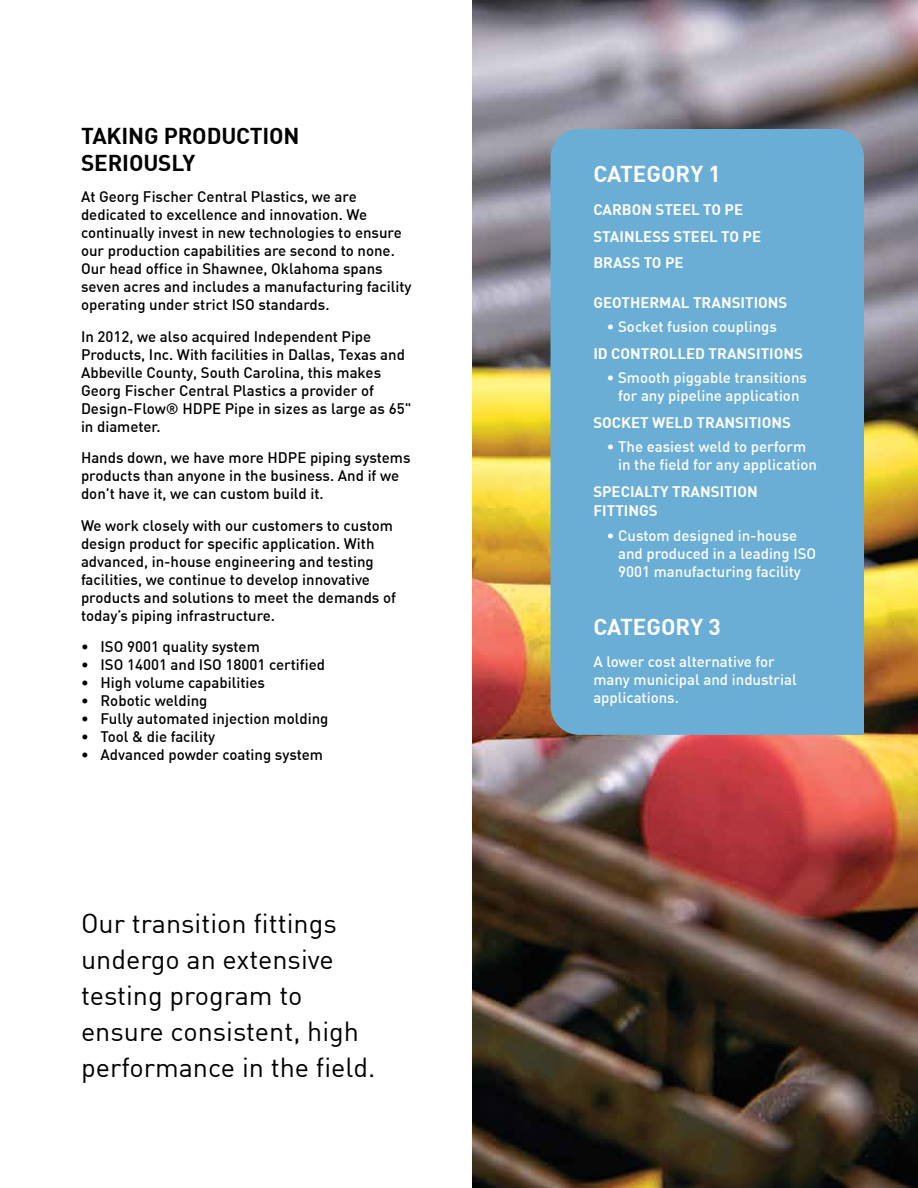
<style>
.page{position:relative;width:918px;height:1188px;background:#fff}
.page>*{position:absolute;margin:0;border:0;box-sizing:border-box;transform-origin:0 0}
.t1{font:27px/36px "DIN";color:#000}
.t2{font:700 22.5px/27px "DIN";letter-spacing:-.005em;color:#000}
.t3{font:700 22.5px "DIN";color:#fff}
.t4{font:500 15px/18px "DIN";color:#000}
.t5{font:500 15px/18px "DIN";color:#fff}
.t6{font:700 15px/26.2px "DIN";color:#fff}
</style>
<div class="page">
<img style="left:472px;top:0;width:446px;height:1188px">
<div style="left:551px;top:129px;width:313px;height:606px;background:#6baed5"></div>
<h2 class="t2" style="left:81px;top:121px;width:220px">TAKING PRODUCTION<br>SERIOUSLY</h2>
<p class="t4" style="left:81px;top:187px;width:332px">At Georg Fischer Central Plastics, we are dedicated to excellence and innovation. We continually invest in new technologies to ensure our production capabilities are second to none.<br>Our head office in Shawnee, Oklahoma spans seven acres and includes a manufacturing facility operating under strict ISO standards.</p>
<p class="t4" style="left:81px;top:327px;width:332px">In 2012, we also acquired Independent Pipe Products, Inc. With facilities in Dallas, Texas and Abbeville County, South Carolina, this makes Georg Fischer Central Plastics a provider of Design-Flow® HDPE Pipe in sizes as large as 65" in diameter.</p>
<p class="t4" style="left:81px;top:448px;width:331px">Hands down, we have more HDPE piping systems products than anyone in the business. And if we don't have it, we can custom build it.</p>
<p class="t4" style="left:81px;top:516px;width:317px">We work closely with our customers to custom design product for specific application. With advanced, in-house engineering and testing facilities, we continue to develop innovative products and solutions to meet the demands of today’s piping infrastructure.</p>
<p class="t4" style="left:81px;top:637px;width:180px">• ISO 9001 quality system</p>
<p class="t4" style="left:81px;top:655px;width:246px">• ISO 14001 and ISO 18001 certified</p>
<p class="t4" style="left:81px;top:673px;width:186px">• High volume capabilities</p>
<p class="t4" style="left:81px;top:691px;width:128px">• Robotic welding</p>
<p class="t4" style="left:81px;top:709px;width:249px">• Fully automated injection molding</p>
<p class="t4" style="left:81px;top:727px;width:136px">• Tool &amp; die facility</p>
<p class="t4" style="left:81px;top:745px;width:244px">• Advanced powder coating system</p>
<h1 class="t1" style="left:81px;top:905px;width:296px">Our transition fittings undergo an extensive testing program to ensure consistent, high performance in the field.</h1>
<h2 class="t3" style="left:593px;top:160px;width:129px">CATEGORY 1</h2>
<p class="t6" style="left:593px;top:196px;width:159px">CARBON STEEL TO PE<br>STAINLESS STEEL TO PE<br>BRASS TO PE</p>
<p class="t6" style="left:593px;top:288px;width:196px">GEOTHERMAL TRANSITIONS</p>
<p class="t5" style="left:607px;top:317px;width:172px">• Socket fusion couplings</p>
<p class="t6" style="left:593px;top:339px;width:211px">ID CONTROLLED TRANSITIONS</p>
<p class="t5" style="left:607px;top:368px;width:202px;text-align:center">• Smooth piggable transitions for any pipeline application</p>
<p class="t6" style="left:593px;top:408px;width:199px">SOCKET WELD TRANSITIONS</p>
<p class="t5" style="left:618px;top:437px;width:200px;text-indent:-11px">• The easiest weld to perform in the field for any application</p>
<p class="t6" style="left:593px;top:481px;width:166px;line-height:19.5px">SPECIALTY TRANSITION<br>FITTINGS</p>
<p class="t5" style="left:618px;top:526px;width:200px;text-indent:-11px">• Custom designed in-house and produced in a leading ISO<br>9001 manufacturing facility</p>
<h2 class="t3" style="left:593px;top:613px;width:129px">CATEGORY 3</h2>
<p class="t5" style="left:593px;top:652px;width:205px">A lower cost alternative for many municipal and industrial applications.</p>
</div>
